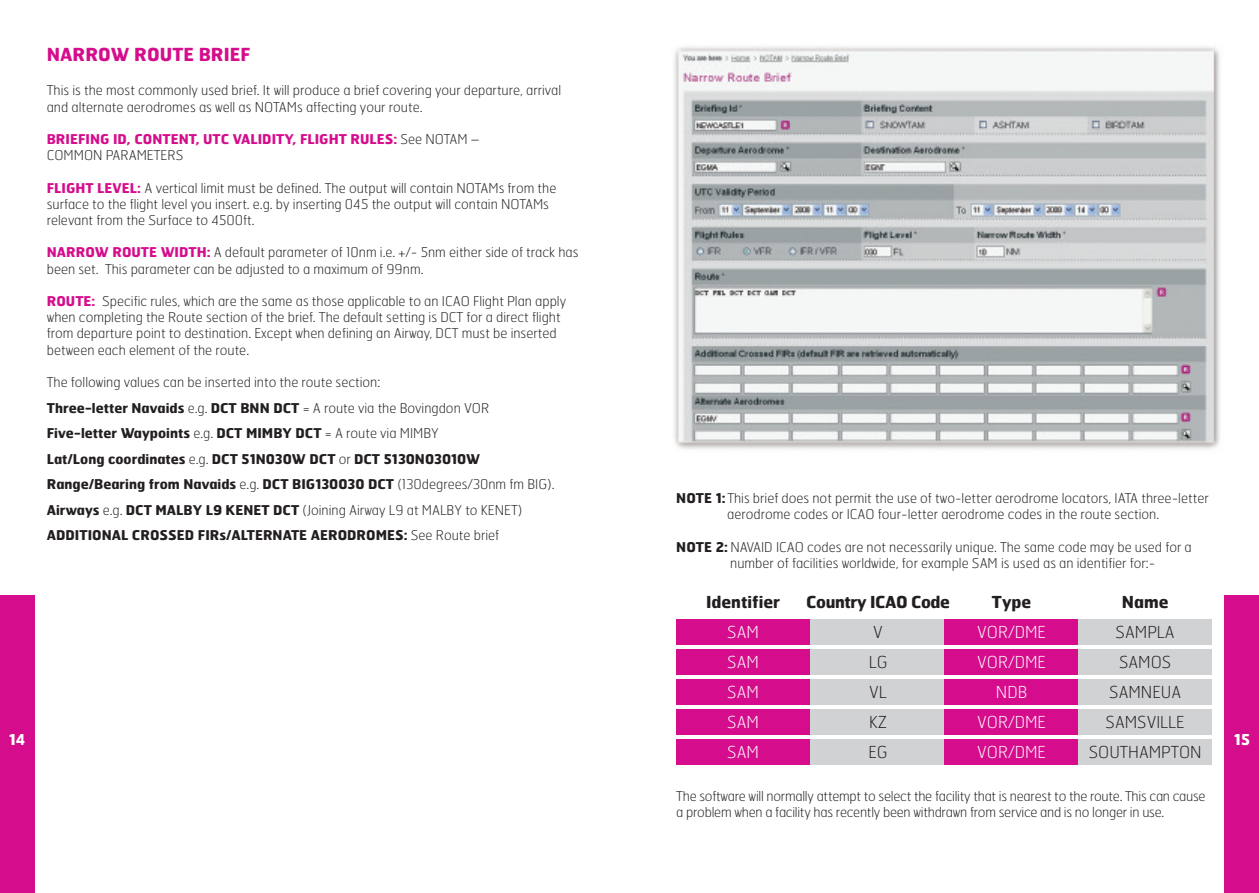
<style>
.page{position:relative;width:1259px;height:893px;background:#fff}
.page>*{position:absolute;margin:0;border:0;box-sizing:border-box;transform-origin:0 0}
.t1{font:700 18px "Hermes";color:#d50d8c}
.t2{font:100 16.5px "Hermes";color:#231f20}
.t3{font:100 16.5px "Hermes";color:#fff}
.t4{font:700 16.5px "Hermes";color:#231f20}
.t5{font:700 16.5px "Hermes";letter-spacing:-.025em;color:#231f20}
.t6{font:700 15px "Hermes";color:#fff}
.t7{font:100 13.5px/16.2px "Hermes";color:#231f20}
.t8{font:700 13.5px/25.5px "Hermes";color:#231f20}
.t9{font:100 13.5px/16.2px "Hermes";letter-spacing:-.02em;color:#231f20}
.t10{font:700 13.5px/16.2px "Hermes";color:#d50d8c}
.s1{font-weight:100;color:#231f20}
.s2{font-weight:700;color:#d50d8c}
.s3{font-weight:100}
.s4{font-weight:700}
</style>
<div class="page">
<div style="left:780px;top:620px;width:432px;height:25px;background:#d1d2d4"></div>
<div style="left:780px;top:649px;width:432px;height:26px;background:#d1d2d4"></div>
<div style="left:780px;top:679px;width:432px;height:26px;background:#d1d2d4"></div>
<div style="left:780px;top:709px;width:432px;height:25px;background:#d1d2d4"></div>
<div style="left:780px;top:739px;width:432px;height:25px;background:#d1d2d4"></div>
<img style="left:674px;top:46px;width:546px;height:403px">
<div style="left:1225px;top:595px;width:34px;height:298px;background:#d50d8c"></div>
<div style="left:676px;top:620px;width:134px;height:25px;background:#d50d8c"></div>
<div style="left:676px;top:649px;width:134px;height:26px;background:#d50d8c"></div>
<div style="left:676px;top:679px;width:134px;height:26px;background:#d50d8c"></div>
<div style="left:676px;top:709px;width:134px;height:25px;background:#d50d8c"></div>
<div style="left:676px;top:739px;width:134px;height:25px;background:#d50d8c"></div>
<div style="left:944px;top:620px;width:134px;height:25px;background:#d50d8c"></div>
<div style="left:944px;top:649px;width:134px;height:26px;background:#d50d8c"></div>
<div style="left:944px;top:679px;width:134px;height:26px;background:#d50d8c"></div>
<div style="left:944px;top:709px;width:134px;height:25px;background:#d50d8c"></div>
<div style="left:944px;top:739px;width:134px;height:25px;background:#d50d8c"></div>
<div style="left:0;top:595px;width:34px;height:298px;background:#d50d8c"></div>
<h1 class="t1" style="left:47px;top:44px;width:205px">NARROW ROUTE BRIEF</h1>
<p class="t7" style="left:47px;top:83px;width:516px">This is the most commonly used brief. It will produce a brief covering your departure, arrival and alternate aerodromes as well as NOTAMs affecting your route.</p>
<p class="t10" style="left:47px;top:131px;width:434px">BRIEFING ID, CONTENT, UTC VALIDITY, FLIGHT RULES: <span class="s1">See NOTAM –<br>COMMON PARAMETERS</span></p>
<p class="t7" style="left:47px;top:180px;width:511px"><span class="s2">FLIGHT LEVEL:</span> A vertical limit must be defined. The output will contain NOTAMs from the surface to the flight level you insert. e.g. by inserting 045 the output will contain NOTAMs relevant from the Surface to 4500ft.</p>
<p class="t7" style="left:47px;top:245px;width:533px"><span class="s2">NARROW ROUTE WIDTH:</span> A default parameter of 10nm i.e. +/- 5nm either side of track has been set. This parameter can be adjusted to a maximum of 99nm.</p>
<p class="t7" style="left:47px;top:293px;width:521px"><span class="s2">ROUTE:</span> Specific rules, which are the same as those applicable to an ICAO Flight Plan apply when completing the Route section of the brief. The default setting is DCT for a direct flight from departure point to destination. Except when defining an Airway, DCT must be inserted between each element of the route.</p>
<p class="t8" style="left:47px;top:370px;width:509px"><span class="s3">The following values can be inserted into the route section:<br></span>Three-letter Navaids <span class="s3">e.g.</span> DCT BNN DCT <span class="s3">= A route via the Bovingdon VOR </span>Five-letter Waypoints <span class="s3">e.g.</span> DCT MIMBY DCT <span class="s3">= A route via MIMBY<br></span>Lat/Long coordinates <span class="s3">e.g.</span> DCT 51N030W DCT <span class="s3">or</span> DCT 5130N03010W Range/Bearing from Navaids <span class="s3">e.g.</span> DCT BIG130030 DCT <span class="s3">(130degrees/30nm fm BIG).<br></span>Airways <span class="s3">e.g.</span> DCT MALBY L9 KENET DCT <span class="s3">(Joining Airway L9 at MALBY to KENET)<br></span>ADDITIONAL CROSSED FIRs/ALTERNATE AERODROMES: <span class="s3">See Route brief</span></p>
<p class="t6" style="left:9px;top:731px;width:18px">14</p>
<p class="t7" style="left:676px;top:490px;width:534px;text-align:center"><span class="s4">NOTE 1:</span> This brief does not permit the use of two-letter aerodrome locators, IATA three-letter aerodrome codes or ICAO four-letter aerodrome codes in the route section.</p>
<p class="t7" style="left:730px;top:539px;width:463px;text-indent:-54px"><span class="s4">NOTE 2:</span> NAVAID ICAO codes are not necessarily unique. The same code may be used for a number of facilities worldwide, for example SAM is used as an identifier for:-</p>
<p class="t4" style="left:706px;top:593px;width:75px">Identifier</p>
<p class="t5" style="left:806px;top:593px;width:145px">Country ICAO Code</p>
<p class="t4" style="left:992px;top:593px;width:41px">Type</p>
<p class="t4" style="left:1121px;top:593px;width:48px">Name</p>
<p class="t3" style="left:727px;top:623px;width:33px">SAM</p>
<p class="t2" style="left:873px;top:623px;width:11px">V</p>
<p class="t3" style="left:977px;top:623px;width:70px">VOR/DME</p>
<p class="t2" style="left:1115px;top:623px;width:61px">SAMPLA</p>
<p class="t3" style="left:727px;top:653px;width:33px">SAM</p>
<p class="t2" style="left:868px;top:653px;width:20px">LG</p>
<p class="t3" style="left:977px;top:653px;width:70px">VOR/DME</p>
<p class="t2" style="left:1119px;top:653px;width:54px">SAMOS</p>
<p class="t3" style="left:727px;top:683px;width:33px">SAM</p>
<p class="t2" style="left:869px;top:683px;width:19px">VL</p>
<p class="t3" style="left:996px;top:683px;width:33px">NDB</p>
<p class="t2" style="left:1109px;top:683px;width:73px">SAMNEUA</p>
<p class="t3" style="left:727px;top:712px;width:33px">SAM</p>
<p class="t2" style="left:869px;top:712px;width:19px">KZ</p>
<p class="t3" style="left:977px;top:712px;width:70px">VOR/DME</p>
<p class="t2" style="left:1105px;top:712px;width:81px">SAMSVILLE</p>
<p class="t3" style="left:727px;top:742px;width:33px">SAM</p>
<p class="t2" style="left:868px;top:742px;width:21px">EG</p>
<p class="t3" style="left:977px;top:742px;width:70px">VOR/DME</p>
<p class="t2" style="left:1088px;top:742px;width:114px">SOUTHAMPTON</p>
<p class="t9" style="left:676px;top:788px;width:531px">The software will normally attempt to select the facility that is nearest to the route. This can cause a problem when a facility has recently been withdrawn from service and is no longer in use.</p>
<p class="t6" style="left:1234px;top:731px;width:17px">15</p>
</div>
